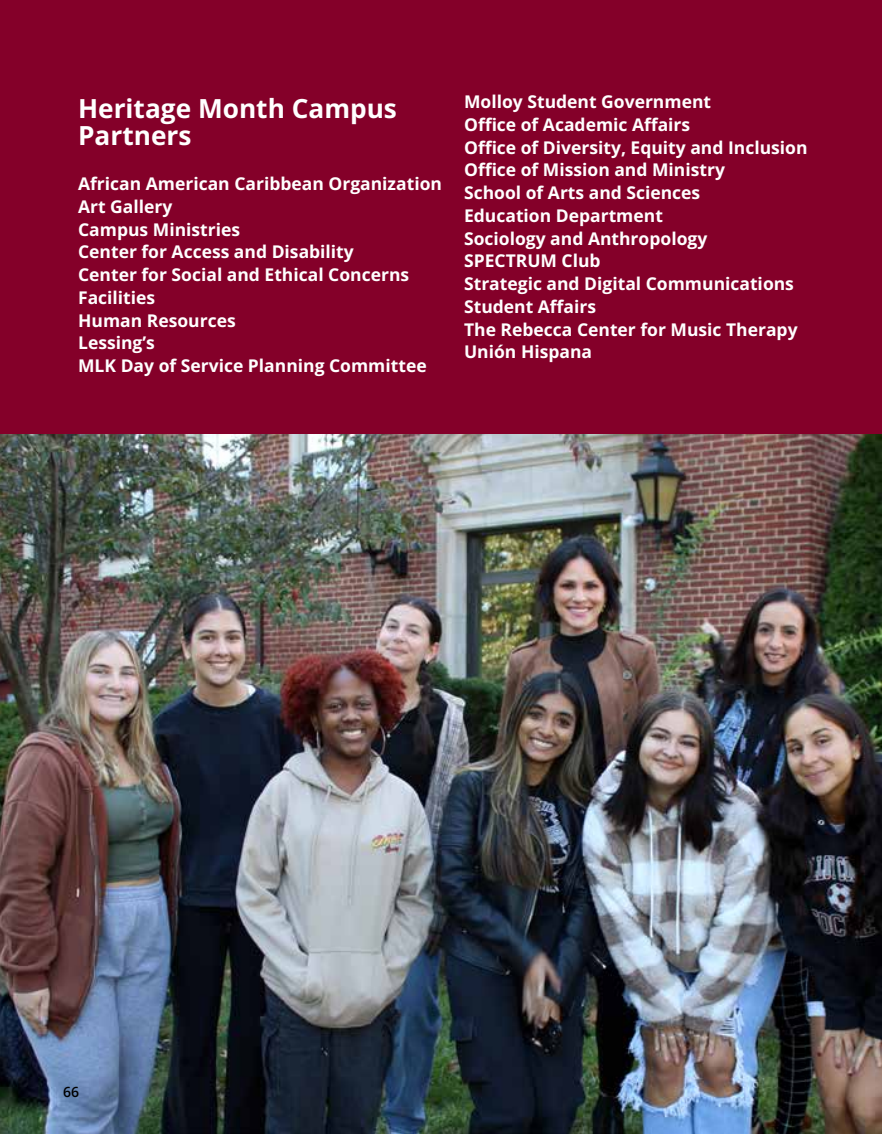
<style>
.page{position:relative;width:882px;height:1134px;background:#fff}
.page>*{position:absolute;margin:0;border:0;box-sizing:border-box;transform-origin:0 0}
.t1{font:700 26.25px/27.1px "Open Sans";color:#fff}
.t2{font:700 17.5px/22.8px "Open Sans";color:#fff}
.t3{font:600 14px "Open Sans";color:#000}
</style>
<div class="page">
<div style="left:0;top:0;width:882px;height:457px;background:#840029"></div>
<img style="left:0;top:435px;width:882px;height:699px">
<h1 class="t1" style="left:78px;top:94px;width:320px">Heritage Month Campus<br>Partners</h1>
<p class="t2" style="left:78px;top:172px;width:365px">African American Caribbean Organization<br>Art Gallery<br>Campus Ministries<br>Center for Access and Disability<br>Center for Social and Ethical Concerns<br>Facilities<br>Human Resources<br>Lessing’s<br>MLK Day of Service Planning Committee</p>
<p class="t2" style="left:464px;top:90px;width:345px">Molloy Student Government<br>Office of Academic Affairs<br>Office of Diversity, Equity and Inclusion<br>Office of Mission and Ministry<br>School of Arts and Sciences<br>Education Department<br>Sociology and Anthropology<br>SPECTRUM Club<br>Strategic and Digital Communications<br>Student Affairs<br>The Rebecca Center for Music Therapy<br>Unión Hispana</p>
<p class="t3" style="left:63px;top:1083px;width:18px">66</p>
</div>
